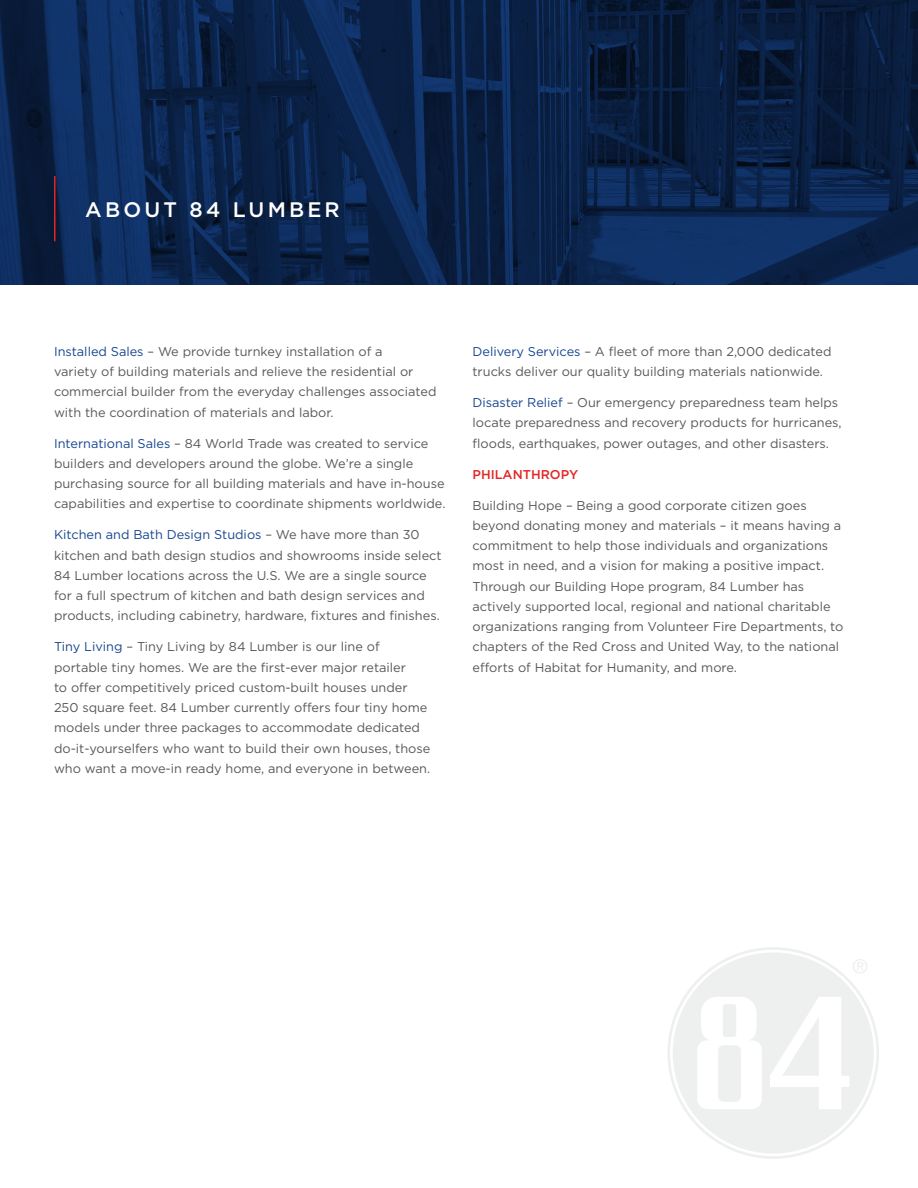
<style>
.page{position:relative;width:918px;height:1188px;background:#fff}
.page>*{position:absolute;margin:0;border:0;box-sizing:border-box;transform-origin:0 0}
.t1{font:500 21px "Gotham";letter-spacing:.15em;color:#fff}
.t2{font:12.75px/20.2px "Gotham";color:#57585a}
.t3{font:500 12.75px "Gotham";color:#e32525}
.s1{color:#17468e}
</style>
<div class="page">
<svg style="left:0;top:0;width:918px;height:284px;background:#0b244b"></svg>
<div style="left:667px;top:947px;width:212px;height:212px;background:#eeefef;border-radius:50%"></div>
<div style="left:670px;top:950px;width:206px;height:206px;background:#fff;border-radius:50%"></div>
<div style="left:673px;top:952px;width:201px;height:202px;background:#eeefef;border-radius:50%"></div>
<svg style="left:770px;top:997px;width:79px;height:112px"></svg>
<svg style="left:697px;top:997px;width:65px;height:112px"></svg>
<svg style="left:853px;top:959px;width:14px;height:14px"></svg>
<hr style="left:54px;top:176px;width:2px;height:65px;background:#e32525">
<h1 class="t1" style="left:85px;top:196px;width:256px">ABOUT 84 LUMBER</h1>
<p class="t2" style="left:54px;top:341px;width:384px"><span class="s1">Installed Sales</span> – We provide turnkey installation of a<br>variety of building materials and relieve the residential or commercial builder from the everyday challenges associated with the coordination of materials and labor.</p>
<p class="t2" style="left:54px;top:433px;width:393px"><span class="s1">International Sales</span> – 84 World Trade was created to service builders and developers around the globe. We’re a single purchasing source for all building materials and have in-house capabilities and expertise to coordinate shipments worldwide.</p>
<p class="t2" style="left:54px;top:524px;width:389px"><span class="s1">Kitchen and Bath Design Studios</span> – We have more than 30 kitchen and bath design studios and showrooms inside select 84 Lumber locations across the U.S. We are a single source for a full spectrum of kitchen and bath design services and products, including cabinetry, hardware, fixtures and finishes.</p>
<p class="t2" style="left:54px;top:637px;width:378px"><span class="s1">Tiny Living</span> – Tiny Living by 84 Lumber is our line of portable tiny homes. We are the first-ever major retailer<br>to offer competitively priced custom-built houses under 250 square feet. 84 Lumber currently offers four tiny home models under three packages to accommodate dedicated do-it-yourselfers who want to build their own houses, those who want a move-in ready home, and everyone in between.</p>
<p class="t2" style="left:473px;top:341px;width:360px"><span class="s1">Delivery Services</span> – A fleet of more than 2,000 dedicated trucks deliver our quality building materials nationwide.</p>
<p class="t2" style="left:473px;top:392px;width:371px"><span class="s1">Disaster Relief</span> – Our emergency preparedness team helps locate preparedness and recovery products for hurricanes, floods, earthquakes, power outages, and other disasters.</p>
<p class="t3" style="left:473px;top:466px;width:107px">PHILANTHROPY</p>
<p class="t2" style="left:473px;top:495px;width:372px">Building Hope – Being a good corporate citizen goes beyond donating money and materials – it means having a commitment to help those individuals and organizations most in need, and a vision for making a positive impact.<br>Through our Building Hope program, 84 Lumber has actively supported local, regional and national charitable organizations ranging from Volunteer Fire Departments, to chapters of the Red Cross and United Way, to the national efforts of Habitat for Humanity, and more.</p>
</div>
